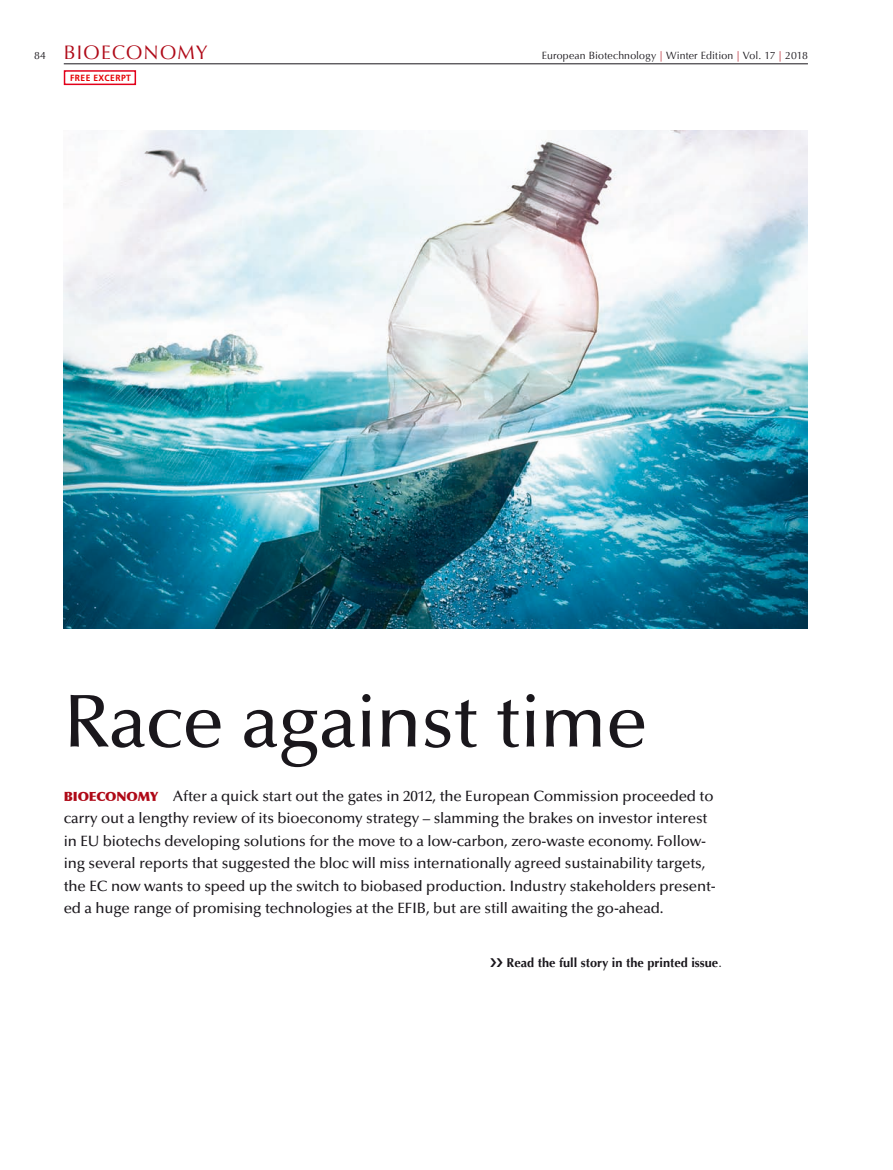
<style>
.page{position:relative;width:893px;height:1170px;background:#fff}
.page>*{position:absolute;margin:0;border:0;box-sizing:border-box;transform-origin:0 0}
.t1{font:500 75px "Optima LT Std";letter-spacing:-.01em;color:#1a171c}
.t2{font:19.5px "Optima";letter-spacing:.065em;color:#af0917}
.t3{font:500 15px/22.5px "Optima LT Std";letter-spacing:-.01em;color:#1a171c}
.t4{font:700 12.75px "Optima";color:#1a171c}
.t5{font:10.5px "Optima";letter-spacing:.01em;color:#1a171c}
.t6{font:700 9px "Frutiger LT";letter-spacing:.05em;color:#e60004;scale:.95 1}
.s1{font-size:10.5px;color:#1a171c}
.s2{color:#af0917}
.s3{font-family:"Optima";font-weight:900;font-size:12.75px;color:#af0917}
.s4{font-family:"Times";font-weight:400}
</style>
<div class="page">
<hr style="left:64px;top:63px;width:744px;height:1px;background:#1a171c">
<img style="left:64px;top:130px;width:744px;height:498px">
<div style="left:64px;top:70px;width:72px;height:15px;border:2px solid #e2001a"></div>
<p class="t2" style="left:34px;top:41px;width:175px"><span class="s1">84</span> bioeconomy</p>
<p class="t5" style="left:542px;top:50px;width:268px">European Biotechnology <span class="s2">|</span> Winter Edition <span class="s2">|</span> Vol. 17 <span class="s2">|</span> 2018</p>
<p class="t6" style="left:70px;top:73px;width:66px">FREE EXCERPT</p>
<p class="t1" style="left:64px;top:679px;width:585px">Race against time</p>
<p class="t3" style="left:64px;top:784px;width:654px"><span class="s3">BIOECONOMY</span> After a quick start out the gates in 2012, the European Commission proceeded to carry out a lengthy review of its bioeconomy strategy – slamming the brakes on investor interest in EU biotechs developing solutions for the move to a low-carbon, zero-waste economy. Follow&shy;ing several reports that suggested the bloc will miss internationally agreed sustainability targets, the EC now wants to speed up the switch to biobased production. Industry stakeholders present&shy;ed a huge range of promising technologies at the EFIB, but are still awaiting the go-ahead.</p>
<p class="t4" style="left:507px;top:955px;width:216px">Read the full story in the printed issue<span class="s4">.</span></p>
</div>
